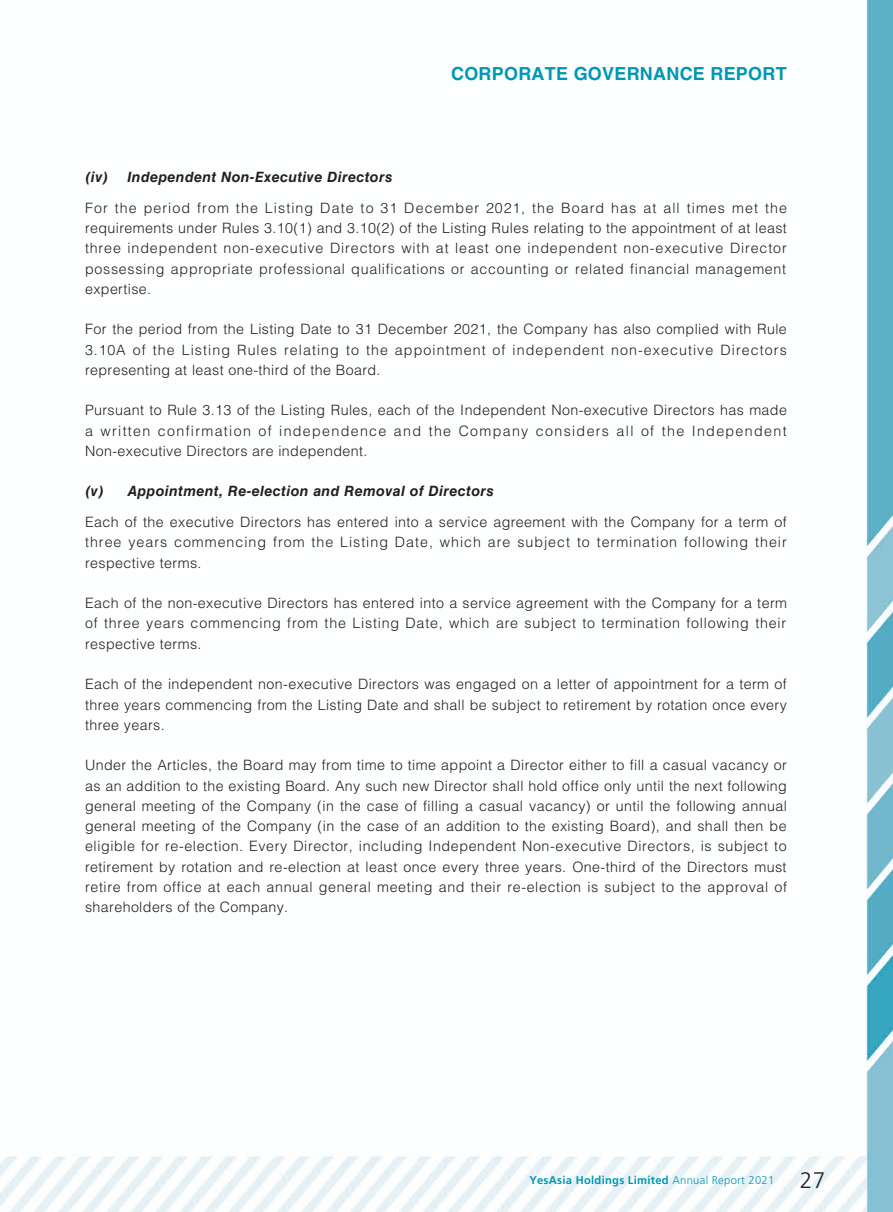
<style>
.page{position:relative;width:893px;height:1212px;background:#fff}
.page>*{position:absolute;margin:0;border:0;box-sizing:border-box;transform-origin:0 0}
.t1{font:700 18px "Helvetica LT Std";letter-spacing:.015em;color:#0097b4}
.t2{font:300 14.25px/20.2px "Helvetica LT Std";letter-spacing:.03em;color:#231f20;text-align:justify}
.t3{font:italic 700 14.25px "Helvetica LT Std";letter-spacing:.03em;color:#231f20}
.t4{font:700 11.25px "Frutiger LT Std";letter-spacing:.02em;color:#0097b4}
.s1{font-weight:300}
.s2{font-weight:300;font-size:22.5px;color:#231f20}
</style>
<div class="page">
<img style="left:0;top:0;width:893px;height:1212px">
<p class="t1" style="left:451px;top:63px;width:337px">CORPORATE GOVERNANCE REPORT</p>
<p class="t3" style="left:85px;top:168px;width:309px">(iv) Independent Non-Executive Directors</p>
<p class="t2" style="left:85px;top:197px;width:703px">For the period from the Listing Date to 31 December 2021, the Board has at all times met the requirements under Rules 3.10(1) and 3.10(2) of the Listing Rules relating to the appointment of at least three independent non-executive Directors with at least one independent non-executive Director possessing appropriate professional qualifications or accounting or related financial management expertise.</p>
<p class="t2" style="left:85px;top:319px;width:703px">For the period from the Listing Date to 31 December 2021, the Company has also complied with Rule 3.10A of the Listing Rules relating to the appointment of independent non-executive Directors representing at least one-third of the Board.</p>
<p class="t2" style="left:85px;top:400px;width:703px">Pursuant to Rule 3.13 of the Listing Rules, each of the Independent Non-executive Directors has made a written confirmation of independence and the Company considers all of the Independent Non-executive Directors are independent.</p>
<p class="t3" style="left:85px;top:483px;width:410px">(v) Appointment, Re-election and Removal of Directors</p>
<p class="t2" style="left:85px;top:512px;width:703px">Each of the executive Directors has entered into a service agreement with the Company for a term of three years commencing from the Listing Date, which are subject to termination following their respective terms.</p>
<p class="t2" style="left:85px;top:593px;width:703px">Each of the non-executive Directors has entered into a service agreement with the Company for a term of three years commencing from the Listing Date, which are subject to termination following their respective terms.</p>
<p class="t2" style="left:85px;top:674px;width:703px">Each of the independent non-executive Directors was engaged on a letter of appointment for a term of three years commencing from the Listing Date and shall be subject to retirement by rotation once every three years.</p>
<p class="t2" style="left:85px;top:755px;width:703px">Under the Articles, the Board may from time to time appoint a Director either to fill a casual vacancy or as an addition to the existing Board. Any such new Director shall hold office only until the next following general meeting of the Company (in the case of filling a casual vacancy) or until the following annual general meeting of the Company (in the case of an addition to the existing Board), and shall then be eligible for re-election. Every Director, including Independent Non-executive Directors, is subject to retirement by rotation and re-election at least once every three years. One-third of the Directors must retire from office at each annual general meeting and their re-election is subject to the approval of shareholders of the Company.</p>
<p class="t4" style="left:529px;top:1173px;width:298px">YesAsia Holdings Limited <span class="s1">Annual Report 2021</span> <span class="s2">27</span></p>
</div>
